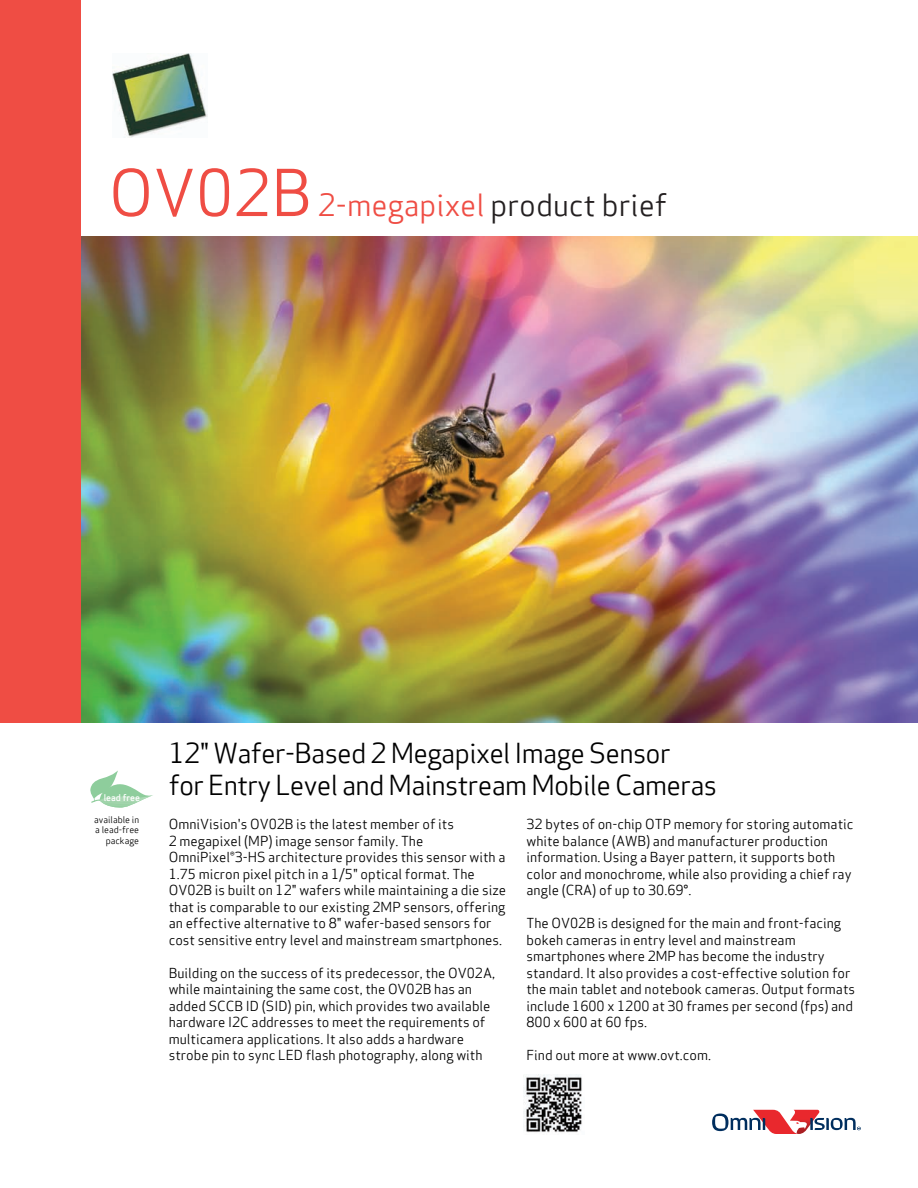
<style>
.page{position:relative;width:918px;height:1188px;background:#fff}
.page>*{position:absolute;margin:0;border:0;box-sizing:border-box;transform-origin:0 0}
.t1{font:30px "Apex Sans Book T";color:#231f20}
.t2{font:27px/32.2px "Apex Sans Book T";letter-spacing:-.025em;color:#000}
.t3{font:13.5px/16.5px "Apex Sans Book T";color:#000}
.t4{font:9.15px "Apex Sans Medium T";color:#fff}
.t5{font:9px/10.5px "Apex Sans Book T";color:#000;text-align:right}
.s1{font-size:63px;color:#ef4d44}
.s2{color:#ef4d44}
</style>
<div class="page">
<img style="left:81px;top:236px;width:837px;height:486px">
<img style="left:113px;top:53px;width:94px;height:84px">
<img style="left:524px;top:1074px;width:58px;height:59px">
<div style="left:0;top:0;width:81px;height:722px;background:#ef4d44"></div>
<svg style="left:90px;top:770px;width:63px;height:38px"></svg>
<svg style="left:712px;top:1110px;width:149px;height:24px"></svg>
<h1 class="t1" style="left:109px;top:186px;width:560px"><span class="s1">OV02B</span> <span class="s2">2-megapixel</span> product brief</h1>
<h2 class="t2" style="left:169px;top:736px;width:550px">12" Wafer-Based 2 Megapixel Image Sensor<br>for Entry Level and Mainstream Mobile Cameras</h2>
<p class="t4" style="left:104px;top:792px;width:38px">lead free</p>
<p class="t5" style="left:94px;top:814px;width:46px">available in a lead-free package</p>
<p class="t3" style="left:169px;top:816px;width:339px">OmniVision's OV02B is the latest member of its<br>2 megapixel (MP) image sensor family. The OmniPixel®3-HS architecture provides this sensor with a 1.75 micron pixel pitch in a 1/5" optical format. The OV02B is built on 12" wafers while maintaining a die size that is comparable to our existing 2MP sensors, offering an effective alternative to 8" wafer-based sensors for cost sensitive entry level and mainstream smartphones.</p>
<p class="t3" style="left:169px;top:964px;width:328px">Building on the success of its predecessor, the OV02A, while maintaining the same cost, the OV02B has an added SCCB ID (SID) pin, which provides two available hardware I2C addresses to meet the requirements of multicamera applications. It also adds a hardware strobe pin to sync LED flash photography, along with</p>
<p class="t3" style="left:526px;top:816px;width:328px">32 bytes of on-chip OTP memory for storing automatic white balance (AWB) and manufacturer production information. Using a Bayer pattern, it supports both color and monochrome, while also providing a chief ray angle (CRA) of up to 30.69°.</p>
<p class="t3" style="left:526px;top:915px;width:330px">The OV02B is designed for the main and front-facing bokeh cameras in entry level and mainstream smartphones where 2MP has become the industry standard. It also provides a cost-effective solution for the main tablet and notebook cameras. Output formats include 1600 x 1200 at 30 frames per second (fps) and 800 x 600 at 60 fps.</p>
<p class="t3" style="left:526px;top:1047px;width:186px">Find out more at www.ovt.com.</p>
</div>
